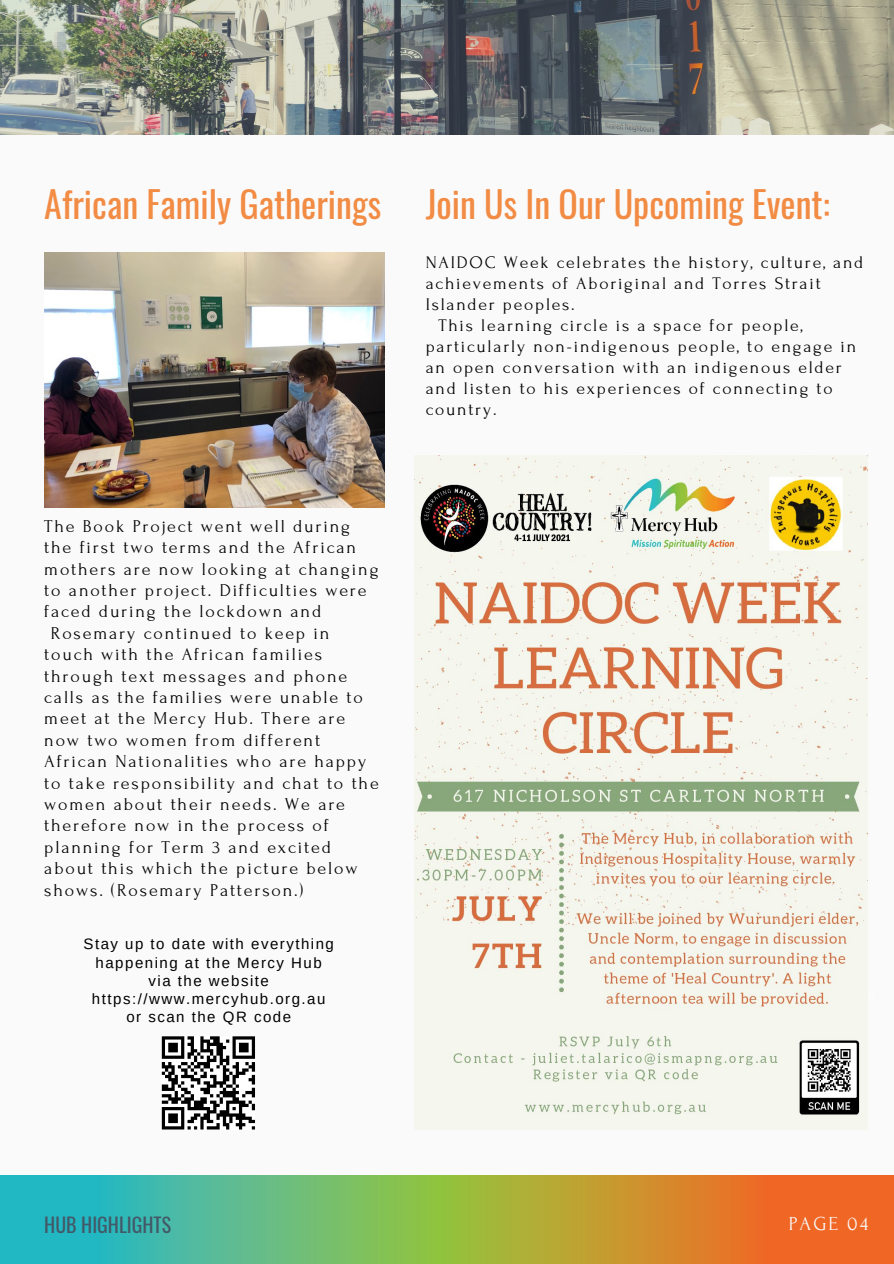
<style>
.page{position:relative;width:894px;height:1264px;background:#fff}
.page>*{position:absolute;margin:0;border:0;box-sizing:border-box;transform-origin:0 0}
.t1{font:36px "Oswald";color:#f28b43}
.t2{font:19.8px "Oswald";color:#435967}
.t3{font:19.8px "Forum";letter-spacing:.1em;color:#fafafa}
.t4{font:18px/21.5px "Forum";letter-spacing:.1em;color:#000}
.t5{font:17.7px/21px "Forum";letter-spacing:.1em;color:#000}
.t6{font:15px "Arimo";letter-spacing:.1em;color:#000}
</style>
<div class="page">
<div style="left:0;top:0;width:893px;height:1263px;background:#fafafa"></div>
<img style="left:0;top:1175px;width:893px;height:88px">
<img style="left:0;top:0;width:893px;height:134px">
<img style="left:44px;top:252px;width:340px;height:256px">
<svg style="left:162px;top:1036px;width:93px;height:93px"></svg>
<img style="left:414px;top:455px;width:453px;height:674px">
<p class="t1" style="left:44px;top:176px;width:338px">African Family Gatherings</p>
<p class="t4" style="left:44px;top:515px;width:336px">The Book Project went well during the first two terms and the African mothers are now looking at changing to another project. Difficulties were faced during the lockdown and</p>
<p class="t4" style="left:44px;top:622px;width:336px;text-indent:6px">Rosemary continued to keep in touch with the African families through text messages and phone calls as the families were unable to meet at the Mercy Hub. There are now two women from different<br>African Nationalities who are happy to take responsibility and chat to the women about their needs. We are therefore now in the process of planning for Term 3 and excited about this which the picture below shows. (Rosemary Patterson.)</p>
<p class="t6" style="left:83px;top:935px;width:252px">Stay up to date with everything</p>
<p class="t6" style="left:96px;top:953px;width:228px">happening at the Mercy Hub</p>
<p class="t6" style="left:148px;top:971px;width:122px">via the website</p>
<p class="t6" style="left:92px;top:989px;width:235px">https://www.mercyhub.org.au</p>
<p class="t6" style="left:126px;top:1008px;width:166px">or scan the QR code</p>
<p class="t1" style="left:425px;top:176px;width:405px">Join Us In Our Upcoming Event:</p>
<p class="t5" style="left:425px;top:252px;width:439px">NAIDOC Week celebrates the history, culture, and achievements of Aboriginal and Torres Strait<br>Islander peoples.</p>
<p class="t5" style="left:425px;top:315px;width:432px;text-indent:13px">This learning circle is a space for people, particularly non-indigenous people, to engage in an open conversation with an indigenous elder and listen to his experiences of connecting to country.</p>
<p class="t2" style="left:44px;top:1209px;width:128px">HUB HIGHLIGHTS</p>
<p class="t3" style="left:788px;top:1212px;width:81px">PAGE 04</p>
</div>
